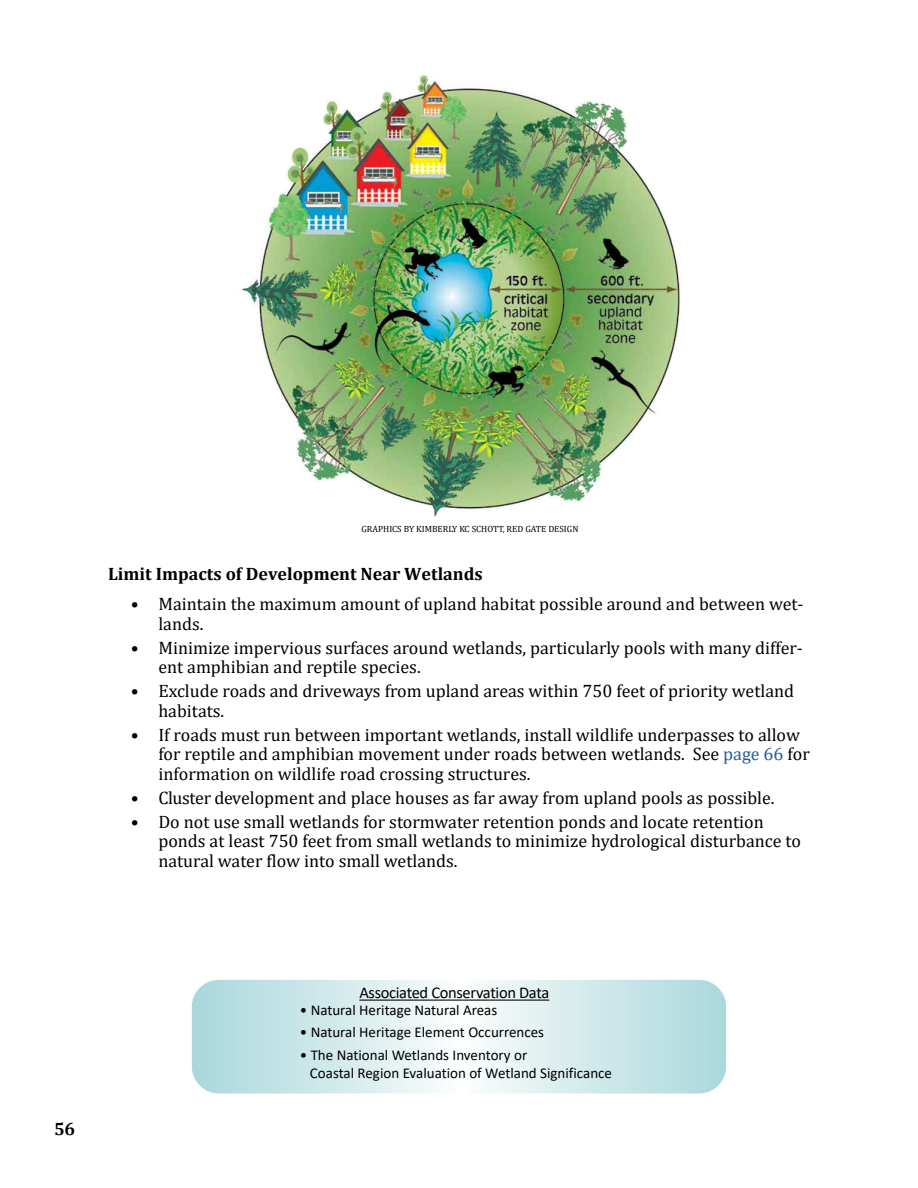
<style>
.page{position:relative;width:918px;height:1188px;background:#fff}
.page>*{position:absolute;margin:0;border:0;box-sizing:border-box;transform-origin:0 0}
.t1{font:18px/19.5px "Cambria";color:#000}
.t2{font:700 18px "Cambria";color:#000}
.t3{font:16.5px "Calibri";letter-spacing:-.02em;color:#000}
.t4{font:15px/18px "Calibri";color:#000}
.t5{font:9px "Cambria";color:#000}
.s1{color:#215e9e}
</style>
<div class="page">
<img style="left:242px;top:74px;width:439px;height:443px">
<svg style="left:192px;top:980px;width:534px;height:114px"></svg>
<hr style="left:359px;top:1000px;width:190px;height:1px;background:#000">
<p class="t5" style="left:361px;top:523px;width:219px">GRAPHICS BY KIMBERLY KC SCHOTT, RED GATE DESIGN</p>
<p class="t2" style="left:108px;top:561px;width:376px">Limit Impacts of Development Near Wetlands</p>
<p class="t1" style="left:158px;top:594px;width:647px;text-indent:-28px">• Maintain the maximum amount of upland habitat possible around and between wet&shy;lands.</p>
<p class="t1" style="left:158px;top:638px;width:646px;text-indent:-28px">• Minimize impervious surfaces around wetlands, particularly pools with many differ&shy;ent amphibian and reptile species.</p>
<p class="t1" style="left:158px;top:681px;width:637px;text-indent:-28px">• Exclude roads and driveways from upland areas within 750 feet of priority wetland habitats.</p>
<p class="t1" style="left:158px;top:725px;width:653px;text-indent:-28px">• If roads must run between important wetlands, install wildlife underpasses to allow for reptile and amphibian movement under roads between wetlands. See <span class="s1">page 66</span> for information on wildlife road crossing structures.</p>
<p class="t1" style="left:131px;top:788px;width:645px">• Cluster development and place houses as far away from upland pools as possible.</p>
<p class="t1" style="left:158px;top:812px;width:644px;text-indent:-28px">• Do not use small wetlands for stormwater retention ponds and locate retention ponds at least 750 feet from small wetlands to minimize hydrological disturbance to natural water flow into small wetlands.</p>
<p class="t2" style="left:54px;top:1116px;width:23px">56</p>
<p class="t3" style="left:359px;top:981px;width:191px">Associated Conservation Data</p>
<p class="t4" style="left:300px;top:1000px;width:199px">• Natural Heritage Natural Areas</p>
<p class="t4" style="left:300px;top:1023px;width:246px">• Natural Heritage Element Occurrences</p>
<p class="t4" style="left:310px;top:1045px;width:304px;text-indent:-10px">• The National Wetlands Inventory or<br>Coastal Region Evaluation of Wetland Significance</p>
</div>
